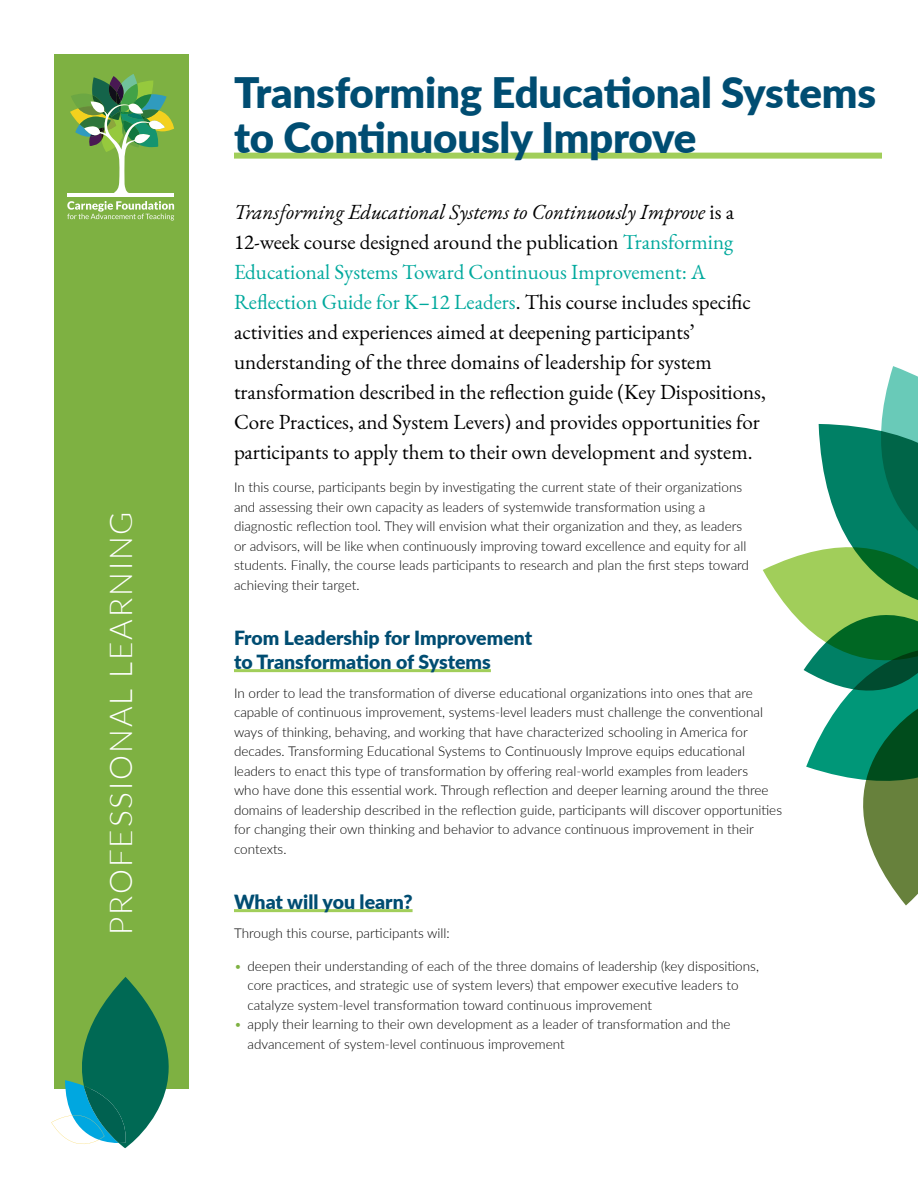
<style>
.page{position:relative;width:918px;height:1188px;background:#fff}
.page>*{position:absolute;margin:0;border:0;box-sizing:border-box;transform-origin:0 0}
.t1{font:900 42px/45px "Lato";letter-spacing:-.005em;color:#004d72}
.t2{font:300 31.5px "Lato";letter-spacing:.06em;color:#fff}
.t3{font:21px/30px "EB Garamond";color:#000}
.t4{font:900 19.5px/24px "Lato";color:#004d72}
.t5{font:300 13.5px/19.5px "Lato";color:#000}
.s1{font-style:italic}
.s2{color:#00a99d}
.s3{color:#7eb142}
</style>
<div class="page">
<svg style="left:763px;top:366px;width:155px;height:539px"></svg>
<div style="left:54px;top:54px;width:135px;height:1034px;background:#7eb142"></div>
<svg style="left:67px;top:201px;width:107px;height:19px"></svg>
<hr style="left:67px;top:193px;width:107px;height:3px;background:#fff">
<svg style="left:70px;top:74px;width:104px;height:119px"></svg>
<svg style="left:51px;top:977px;width:137px;height:172px"></svg>
<div style="left:234px;top:153px;width:648px;height:6px;background:#a1ce5a"></div>
<hr style="left:234px;top:669px;width:257px;height:3px;background:#a1ce5a">
<hr style="left:234px;top:909px;width:179px;height:3px;background:#a1ce5a">
<h2 class="t2" style="left:99px;top:935px;width:425px;rotate:-90deg">PROFESSIONAL LEARNING</h2>
<h1 class="t1" style="left:234px;top:68px;width:644px">Transforming Educational Systems to Continuously Improve</h1>
<p class="t3" style="left:234px;top:197px;width:533px"><span class="s1">Transforming Educational Systems to Continuously Improve</span> is a 12-week course designed around the publication <span class="s2">Transforming Educational Systems Toward Continuous Improvement: A Reflection Guide for K–12 Leaders</span>. This course includes specific activities and experiences aimed at deepening participants’ understanding of the three domains of leadership for system transformation described in the reflection guide (Key Dispositions, Core Practices, and System Levers) and provides opportunities for participants to apply them to their own development and system.</p>
<p class="t5" style="left:234px;top:477px;width:517px">In this course, participants begin by investigating the current state of their organizations and assessing their own capacity as leaders of systemwide transformation using a diagnostic reflection tool. They will envision what their organization and they, as leaders or advisors, will be like when continuously improving toward excellence and equity for all students. Finally, the course leads participants to research and plan the first steps toward achieving their target.</p>
<h3 class="t4" style="left:234px;top:625px;width:300px">From Leadership for Improvement to Transformation of Systems</h3>
<p class="t5" style="left:234px;top:683px;width:550px">In order to lead the transformation of diverse educational organizations into ones that are capable of continuous improvement, systems-level leaders must challenge the conventional ways of thinking, behaving, and working that have characterized schooling in America for decades. Transforming Educational Systems to Continuously Improve equips educational leaders to enact this type of transformation by offering real-world examples from leaders<br>who have done this essential work. Through reflection and deeper learning around the three domains of leadership described in the reflection guide, participants will discover opportunities for changing their own thinking and behavior to advance continuous improvement in their contexts.</p>
<h3 class="t4" style="left:234px;top:889px;width:180px">What will you learn?</h3>
<p class="t5" style="left:234px;top:923px;width:217px">Through this course, participants will:</p>
<p class="t5" style="left:248px;top:956px;width:513px;text-indent:-14px"><span class="s3">•</span> deepen their understanding of each of the three domains of leadership (key dispositions, core practices, and strategic use of system levers) that empower executive leaders to catalyze system-level transformation toward continuous improvement</p>
<p class="t5" style="left:248px;top:1014px;width:485px;text-indent:-14px"><span class="s3">•</span> apply their learning to their own development as a leader of transformation and the advancement of system-level continuous improvement</p>
</div>
